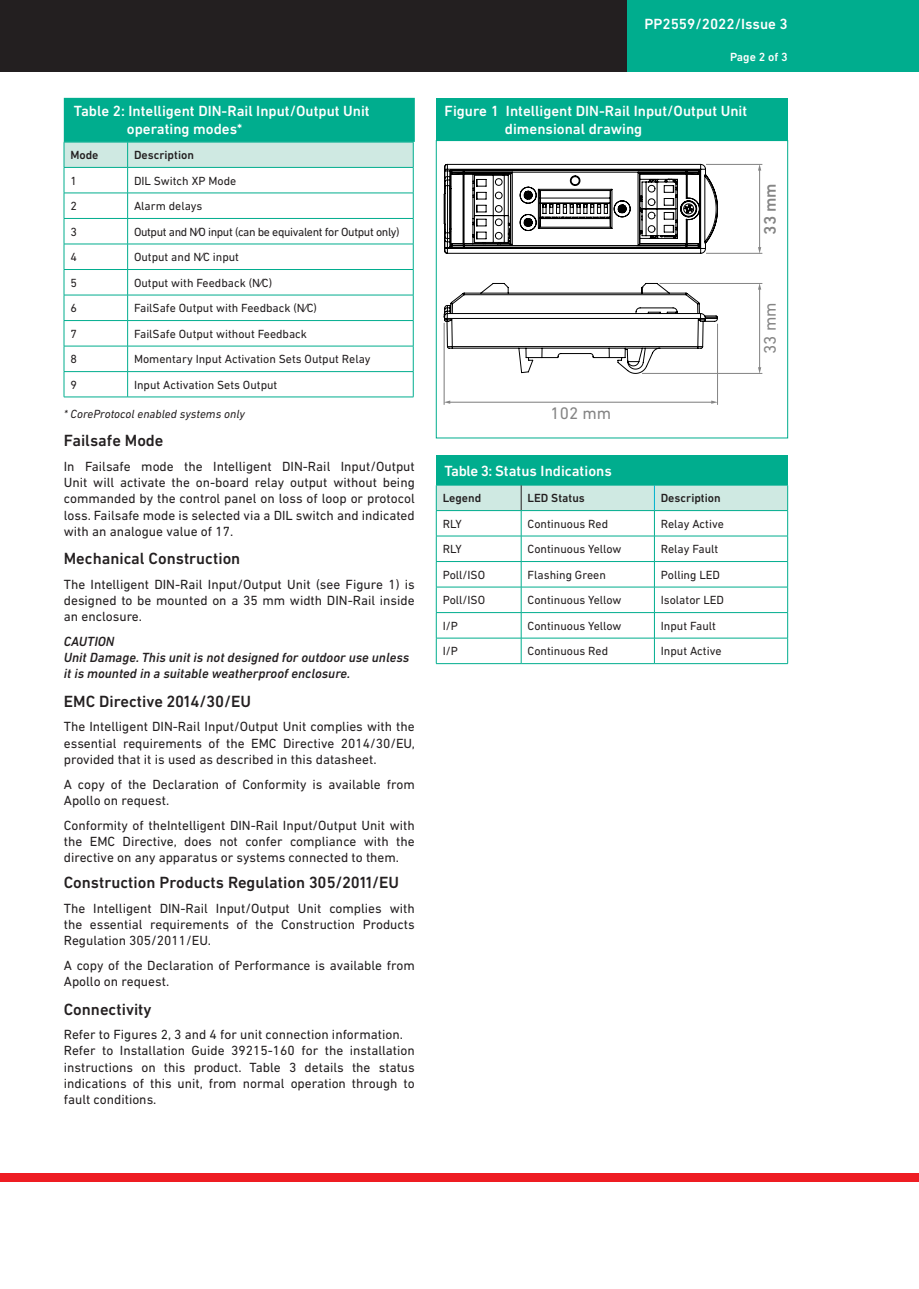
<style>
.page{position:relative;width:919px;height:1289px;background:#fff}
.page>*{position:absolute;margin:0;border:0;box-sizing:border-box;transform-origin:0 0}
.t1{font:17.1px "DIN Next LT Pro";color:#858585}
.t2{font:500 17.1px "DIN Next LT Pro";color:#858585}
.body_title{font:500 16.5px "DIN Next LT Pro";color:#231f20}
.body_text{font:500 16.5px "DIN Next LT Pro";color:#231f20}
.titlebox_title{font:500 15px/18px "DIN Next LT Pro";color:#fff}
.Data_Sheet_Numbering{font:500 15px "DIN Next LT Pro";color:#fff}
.body_text-2{font:13.5px/16.2px "DIN Next LT Pro";color:#231f20;text-align:justify}
.body_title-2{font:13.5px/16.2px "DIN Next LT Pro";color:#231f20;text-align:justify}
.tech_italic{font:italic 500 13.5px/16.2px "DIN Next LT Pro";color:#231f20}
.tech_roman{font:12px "DIN Next LT Pro";color:#231f20}
.tech_italic-2{font:12px "DIN Next LT Pro";color:#231f20}
.tech_roman-2{font:12px "DIN Next LT Pro";letter-spacing:-.03em;color:#231f20}
.body_text-3{font:italic 12px "DIN Next LT Pro";color:#231f20}
.tech_roman-3{font:500 12px "DIN Next LT Pro";color:#231f20}
.tech_italic-3{font:500 12px "DIN Next LT Pro";color:#231f20}
.Data_Sheet_Numbering-2{font:500 12px "DIN Next LT Pro";color:#fff}
</style>
<div class="page">
<div style="left:0;top:0;width:700px;height:71px;background:#231f20"></div>
<div style="left:627px;top:0;width:291px;height:71px;background:#00ad8e"></div>
<div style="left:0;top:1172px;width:906px;height:9px;background:#ee1d23"></div>
<div style="left:906px;top:1172px;width:12px;height:9px;background:#ee1d23"></div>
<svg style="left:443px;top:283px;width:275px;height:91px"></svg>
<svg style="left:443px;top:163px;width:275px;height:91px"></svg>
<hr style="left:759px;top:169px;width:1px;height:79px;background:#858585">
<svg style="left:757px;top:247px;width:4px;height:6px"></svg>
<hr style="left:706px;top:164px;width:56px;height:1px;background:#858585">
<hr style="left:706px;top:253px;width:56px;height:1px;background:#858585">
<hr style="left:759px;top:288px;width:1px;height:80px;background:#858585">
<svg style="left:758px;top:367px;width:3px;height:6px"></svg>
<hr style="left:659px;top:283px;width:103px;height:1px;background:#858585">
<hr style="left:642px;top:373px;width:120px;height:1px;background:#858585">
<hr style="left:449px;top:401px;width:263px;height:1px;background:#858585">
<svg style="left:711px;top:400px;width:6px;height:4px"></svg>
<svg style="left:444px;top:400px;width:6px;height:4px"></svg>
<hr style="left:717px;top:324px;width:1px;height:81px;background:#858585">
<hr style="left:443px;top:323px;width:1px;height:82px;background:#858585">
<div style="left:436px;top:140px;width:351px;height:298px;border:1px solid #00ad8e"></div>
<div style="left:436px;top:98px;width:351px;height:42px;background:#00ad8e"></div>
<div style="left:65px;top:99px;width:349px;height:42px;background:#00ad8e"></div>
<div style="left:64px;top:98px;width:351px;height:44px;border:2px solid #00ad8e"></div>
<svg style="left:64px;top:142px;width:350px;height:255px"></svg>
<hr style="left:64px;top:396px;width:64px;height:1px;background:#00ad8e">
<hr style="left:128px;top:396px;width:285px;height:1px;background:#00ad8e">
<div style="left:436px;top:455px;width:351px;height:30px;background:#00ad8e"></div>
<svg style="left:436px;top:485px;width:352px;height:178px"></svg>
<hr style="left:436px;top:663px;width:85px;height:1px;background:#00ad8e">
<hr style="left:521px;top:663px;width:133px;height:1px;background:#00ad8e">
<hr style="left:654px;top:663px;width:133px;height:1px;background:#00ad8e">
<p class="titlebox_title" style="left:127px;top:102px;width:244px;text-indent:-53px">Table 2: Intelligent DIN-Rail Input/Output Unit operating modes*</p>
<p class="tech_italic-3" style="left:70px;top:148px;width:30px">Mode</p>
<p class="tech_roman-3" style="left:134px;top:148px;width:61px">Description</p>
<p class="tech_italic-2" style="left:70px;top:174px;width:8px">1</p>
<p class="tech_roman" style="left:134px;top:174px;width:104px">DIL Switch XP Mode</p>
<p class="tech_italic-2" style="left:70px;top:199px;width:8px">2</p>
<p class="tech_roman" style="left:134px;top:199px;width:70px">Alarm delays</p>
<p class="tech_italic-2" style="left:70px;top:225px;width:8px">3</p>
<p class="tech_roman-2" style="left:134px;top:225px;width:267px">Output and N/O input (can be equivalent for Output only)</p>
<p class="tech_italic-2" style="left:70px;top:250px;width:8px">4</p>
<p class="tech_roman" style="left:134px;top:250px;width:106px">Output and N/C input</p>
<p class="tech_italic-2" style="left:70px;top:276px;width:8px">5</p>
<p class="tech_roman" style="left:134px;top:276px;width:140px">Output with Feedback (N/C)</p>
<p class="tech_italic-2" style="left:70px;top:301px;width:8px">6</p>
<p class="tech_roman" style="left:134px;top:301px;width:184px">FailSafe Output with Feedback (N/C)</p>
<p class="tech_italic-2" style="left:70px;top:327px;width:8px">7</p>
<p class="tech_roman" style="left:134px;top:327px;width:175px">FailSafe Output without Feedback</p>
<p class="tech_italic-2" style="left:70px;top:352px;width:8px">8</p>
<p class="tech_roman" style="left:134px;top:352px;width:238px">Momentary Input Activation Sets Output Relay</p>
<p class="tech_italic-2" style="left:70px;top:378px;width:8px">9</p>
<p class="tech_roman" style="left:134px;top:378px;width:145px">Input Activation Sets Output</p>
<p class="body_text-3" style="left:64px;top:407px;width:183px">* CoreProtocol enabled systems only</p>
<p class="body_title" style="left:64px;top:431px;width:101px">Failsafe Mode</p>
<p class="body_title-2" style="left:64px;top:458px;width:352px">In Failsafe mode the Intelligent DIN-Rail Input/Output Unit will activate the on-board relay output without being commanded by the control panel on loss of loop or protocol loss. Failsafe mode is selected via a DIL switch and indicated with an analogue value of 17.</p>
<p class="body_title" style="left:64px;top:549px;width:178px">Mechanical Construction</p>
<p class="body_text-2" style="left:64px;top:576px;width:352px">The Intelligent DIN-Rail Input/Output Unit (see Figure 1) is designed to be mounted on a 35 mm width DIN-Rail inside an enclosure.</p>
<p class="tech_italic" style="left:64px;top:633px;width:52px">CAUTION</p>
<p class="tech_italic" style="left:64px;top:649px;width:347px">Unit Damage. This unit is not designed for outdoor use unless it is mounted in a suitable weatherproof enclosure.</p>
<p class="body_text" style="left:64px;top:691px;width:189px">EMC Directive 2014/30/EU</p>
<p class="body_text-2" style="left:64px;top:718px;width:353px">The Intelligent DIN-Rail Input/Output Unit complies with the essential requirements of the EMC Directive 2014/30/EU, provided that it is used as described in this datasheet.</p>
<p class="body_text-2" style="left:64px;top:775px;width:352px">A copy of the Declaration of Conformity is available from<br>Apollo on request.</p>
<p class="body_text-2" style="left:64px;top:816px;width:352px">Conformity of theIntelligent DIN-Rail Input/Output Unit with the EMC Directive, does not confer compliance with the directive on any apparatus or systems connected to them.</p>
<p class="body_title" style="left:64px;top:873px;width:337px">Construction Products Regulation 305/2011/EU</p>
<p class="body_text-2" style="left:64px;top:900px;width:352px">The Intelligent DIN-Rail Input/Output Unit complies with the essential requirements of the Construction Products Regulation 305/2011/EU.</p>
<p class="body_text-2" style="left:64px;top:957px;width:352px">A copy of the Declaration of Performance is available from<br>Apollo on request.</p>
<p class="body_text" style="left:64px;top:999px;width:89px">Connectivity</p>
<p class="body_text-2" style="left:64px;top:1026px;width:340px">Refer to Figures 2, 3 and 4 for unit connection information.</p>
<p class="body_text-2" style="left:64px;top:1042px;width:352px">Refer to Installation Guide 39215-160 for the installation instructions on this product. Table 3 details the status indications of this unit, from normal operation through to fault conditions.</p>
<p class="Data_Sheet_Numbering" style="left:644px;top:15px;width:145px">PP2559/2022/Issue 3</p>
<p class="Data_Sheet_Numbering-2" style="left:730px;top:50px;width:59px">Page 2 of 3</p>
<p class="titlebox_title" style="left:505px;top:101px;width:244px;text-indent:-60px">Figure 1 Intelligent DIN-Rail Input/Output Unit dimensional drawing</p>
<p class="t2" style="left:760px;top:235px;width:53px;rotate:-90deg">33 mm</p>
<p class="t1" style="left:550px;top:403px;width:62px">102 mm</p>
<p class="titlebox_title" style="left:444px;top:461px;width:169px">Table 3: Status Indications</p>
<p class="tech_italic-3" style="left:442px;top:491px;width:40px">Legend</p>
<p class="tech_italic-3" style="left:527px;top:491px;width:59px">LED Status</p>
<p class="tech_roman-3" style="left:660px;top:491px;width:61px">Description</p>
<p class="tech_italic-2" style="left:442px;top:517px;width:21px">RLY</p>
<p class="tech_italic-2" style="left:527px;top:517px;width:82px">Continuous Red</p>
<p class="tech_roman" style="left:660px;top:517px;width:64px">Relay Active</p>
<p class="tech_italic-2" style="left:442px;top:542px;width:21px">RLY</p>
<p class="tech_italic-2" style="left:527px;top:542px;width:95px">Continuous Yellow</p>
<p class="tech_roman" style="left:660px;top:542px;width:59px">Relay Fault</p>
<p class="tech_italic-2" style="left:442px;top:568px;width:44px">Poll/ISO</p>
<p class="tech_italic-2" style="left:527px;top:568px;width:80px">Flashing Green</p>
<p class="tech_roman" style="left:660px;top:568px;width:61px">Polling LED</p>
<p class="tech_italic-2" style="left:442px;top:593px;width:44px">Poll/ISO</p>
<p class="tech_italic-2" style="left:527px;top:593px;width:95px">Continuous Yellow</p>
<p class="tech_roman" style="left:660px;top:593px;width:65px">Isolator LED</p>
<p class="tech_italic-2" style="left:442px;top:619px;width:17px">I/P</p>
<p class="tech_italic-2" style="left:527px;top:619px;width:95px">Continuous Yellow</p>
<p class="tech_roman" style="left:660px;top:619px;width:57px">Input Fault</p>
<p class="tech_italic-2" style="left:442px;top:644px;width:17px">I/P</p>
<p class="tech_italic-2" style="left:527px;top:644px;width:82px">Continuous Red</p>
<p class="tech_roman" style="left:660px;top:644px;width:62px">Input Active</p>
<p class="t1" style="left:760px;top:354px;width:53px;rotate:-90deg">33 mm</p>
</div>
